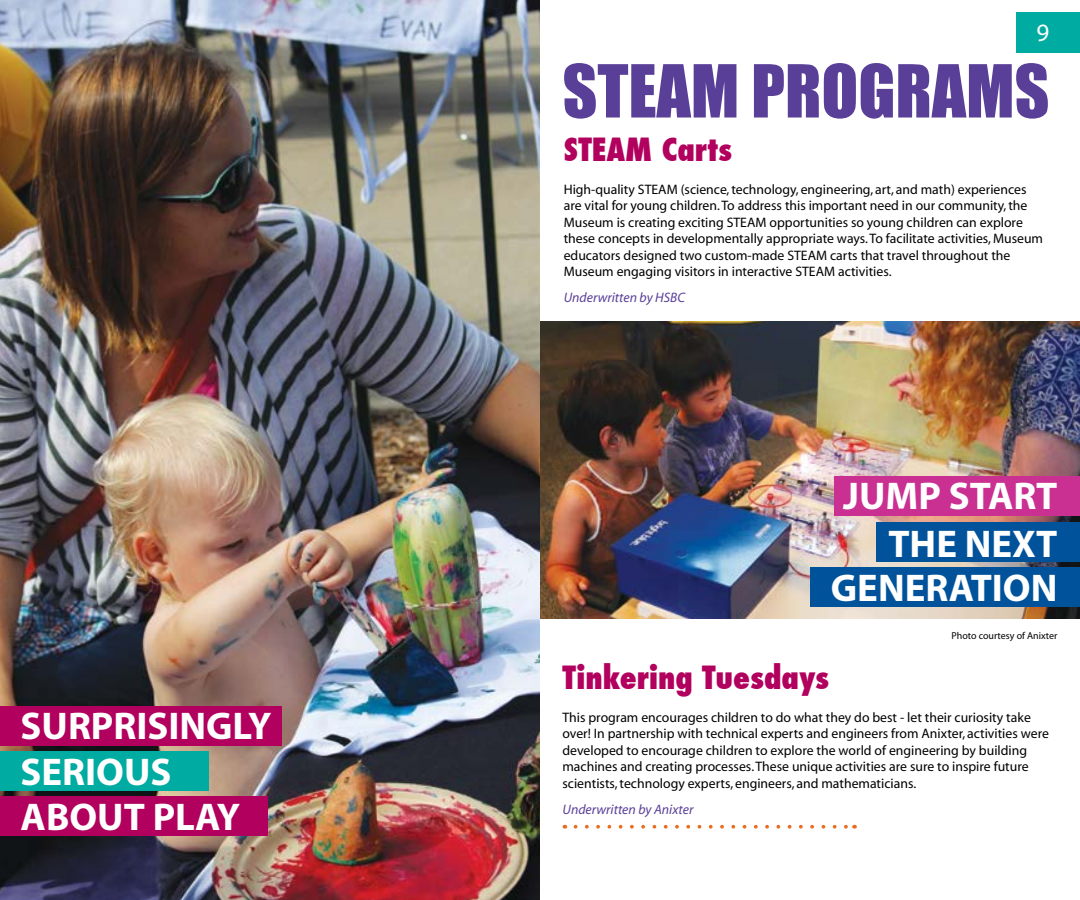
<style>
.page{position:relative;width:1080px;height:900px;background:#fff}
.page>*{position:absolute;margin:0;border:0;box-sizing:border-box;transform-origin:0 0}
.t1{font:67.5px "Impact";color:#5a3f99}
.t2{font:700 38.75px "Myriad";color:#fff}
.t3{font:800 condensed 31.25px "Futura";color:#b1005d}
.t4{font:25px "Myriad";color:#fff}
.t5{font:13.75px/16.5px "Myriad";color:#000}
.t6{font:italic 13.75px "Myriad";color:#5a3f99}
.t7{font:10px "Myriad";color:#000}
</style>
<div class="page">
<div style="left:1017px;top:12px;width:63px;height:41px;background:#00aca1"></div>
<img style="left:0;top:0;width:540px;height:900px">
<img style="left:540px;top:322px;width:540px;height:297px">
<div style="left:876px;top:522px;width:204px;height:39px;background:#00539b"></div>
<div style="left:0;top:752px;width:208px;height:39px;background:#00aca1"></div>
<div style="left:834px;top:477px;width:246px;height:39px;background:#c93092"></div>
<div style="left:0;top:706px;width:281px;height:39px;background:#b1005d"></div>
<div style="left:810px;top:567px;width:270px;height:39px;background:#00539b"></div>
<div style="left:0;top:797px;width:267px;height:39px;background:#b1005d"></div>
<svg style="left:576px;top:825px;width:272px;height:4px"></svg>
<h2 class="t2" style="left:21px;top:706px;width:252px">SURPRISINGLY</h2>
<h2 class="t2" style="left:21px;top:752px;width:152px">SERIOUS</h2>
<h2 class="t2" style="left:21px;top:797px;width:221px">ABOUT PLAY</h2>
<h3 class="t4" style="left:1036px;top:20px;width:14px">9</h3>
<h1 class="t1" style="left:562px;top:39px;width:488px">STEAM PROGRAMS</h1>
<h3 class="t3" style="left:564px;top:128px;width:170px">STEAM Carts</h3>
<p class="t5" style="left:564px;top:181px;width:481px">High-quality STEAM (science, technology, engineering, art, and math) experiences are vital for young children. To address this important need in our community, the Museum is creating exciting STEAM opportunities so young children can explore these concepts in developmentally appropriate ways. To facilitate activities, Museum educators designed two custom-made STEAM carts that travel throughout the Museum engaging visitors in interactive STEAM activities.</p>
<p class="t6" style="left:564px;top:291px;width:123px">Underwritten by HSBC</p>
<h2 class="t2" style="left:843px;top:476px;width:216px">JUMP START</h2>
<h2 class="t2" style="left:888px;top:524px;width:171px">THE NEXT</h2>
<h2 class="t2" style="left:831px;top:568px;width:228px">GENERATION</h2>
<p class="t7" style="left:952px;top:631px;width:107px">Photo courtesy of Anixter</p>
<h3 class="t3" style="left:562px;top:656px;width:268px">Tinkering Tuesdays</h3>
<p class="t5" style="left:562px;top:709px;width:488px">This program encourages children to do what they do best - let their curiosity take over! In partnership with technical experts and engineers from Anixter, activities were developed to encourage children to explore the world of engineering by building machines and creating processes. These unique activities are sure to inspire future scientists, technology experts, engineers, and mathematicians.</p>
<p class="t6" style="left:562px;top:803px;width:132px">Underwritten by Anixter</p>
</div>
